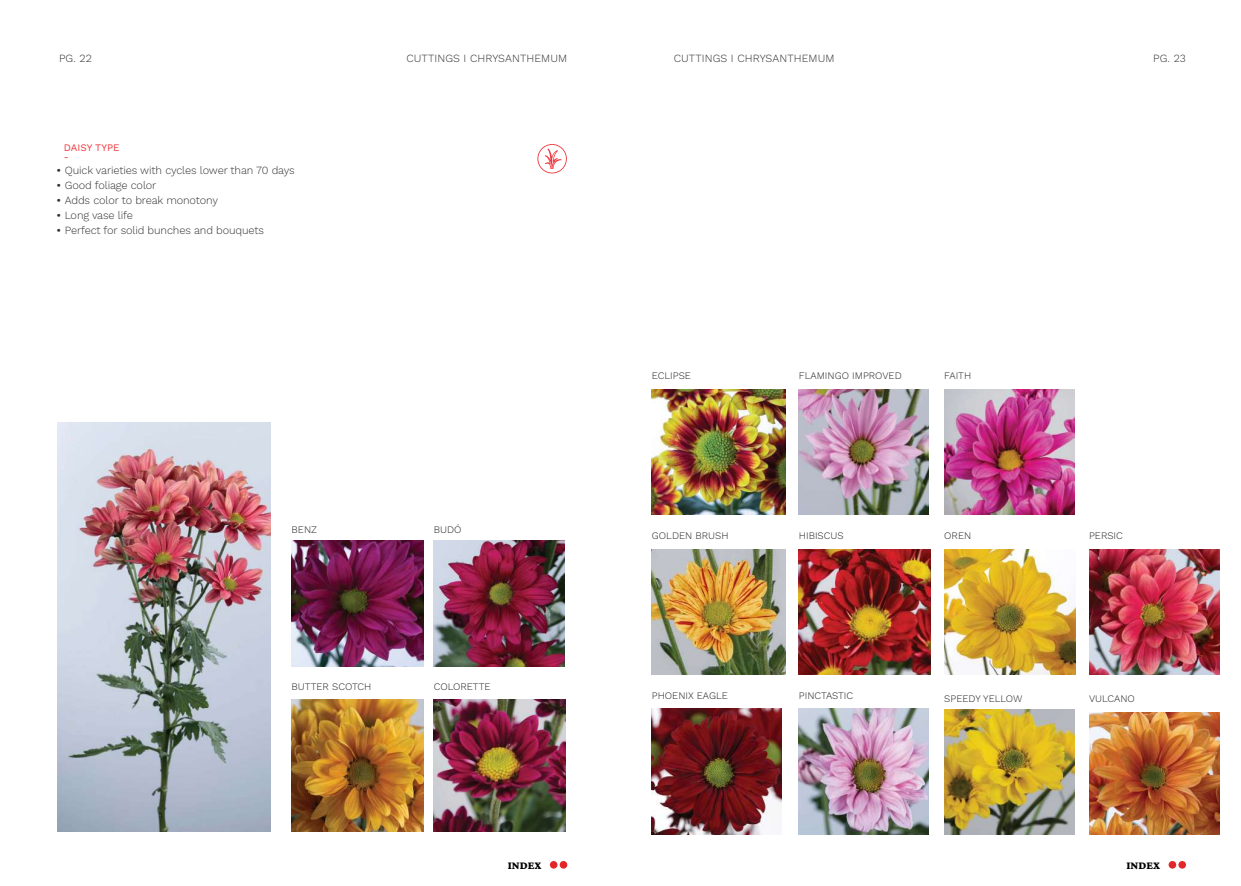
<style>
.page{position:relative;width:1241px;height:886px;background:#fff}
.page>*{position:absolute;margin:0;border:0;box-sizing:border-box;transform-origin:0 0}
.t1{font:11.25px "Crimson Pro";color:#000}
.t2{font:300 11px "Work Sans";letter-spacing:-.01em;color:#333132}
.t3{font:300 11px "Work Sans";letter-spacing:.01em;color:#333132}
.t4{font:300 10px "Work Sans";color:#231f20}
.t5{font:10px/10px "Work Sans";color:#ef383e}
.s1{font-weight:500}
</style>
<div class="page">
<div style="left:1168px;top:861px;width:7px;height:7px;background:#e32729;border-radius:50%"></div>
<div style="left:1178px;top:861px;width:7px;height:7px;background:#e32729;border-radius:50%"></div>
<div style="left:550px;top:861px;width:7px;height:7px;background:#e32729;border-radius:50%"></div>
<div style="left:559px;top:861px;width:8px;height:7px;background:#e32729;border-radius:50%"></div>
<svg style="left:537px;top:144px;width:29px;height:29px"></svg>
<img style="left:57px;top:423px;width:213px;height:408px">
<img style="left:291px;top:700px;width:132px;height:131px">
<img style="left:433px;top:700px;width:132px;height:131px">
<img style="left:433px;top:540px;width:132px;height:126px">
<img style="left:291px;top:540px;width:132px;height:126px">
<img style="left:798px;top:389px;width:130px;height:125px">
<img style="left:944px;top:389px;width:130px;height:125px">
<img style="left:652px;top:389px;width:132px;height:125px">
<img style="left:944px;top:549px;width:131px;height:125px">
<img style="left:798px;top:549px;width:131px;height:125px">
<img style="left:652px;top:709px;width:129px;height:125px">
<img style="left:1089px;top:712px;width:129px;height:122px">
<img style="left:1089px;top:549px;width:129px;height:125px">
<img style="left:652px;top:549px;width:132px;height:125px">
<img style="left:944px;top:709px;width:130px;height:125px">
<img style="left:798px;top:709px;width:130px;height:125px">
<p class="t2" style="left:59px;top:51px;width:34px">PG. 22</p>
<p class="t2" style="left:1153px;top:51px;width:34px">PG. 23</p>
<p class="t3" style="left:406px;top:51px;width:162px">CUTTINGS I CHRYSANTHEMUM</p>
<p class="t3" style="left:673px;top:51px;width:162px">CUTTINGS I CHRYSANTHEMUM</p>
<p class="t5" style="left:64px;top:143px;width:57px">DAISY TYPE -</p>
<p class="t2" style="left:57px;top:163px;width:239px"><span class="s1">•</span> Quick varieties with cycles lower than 70 days</p>
<p class="t2" style="left:57px;top:178px;width:101px"><span class="s1">•</span> Good foliage color</p>
<p class="t2" style="left:57px;top:193px;width:163px"><span class="s1">•</span> Adds color to break monotony</p>
<p class="t2" style="left:57px;top:208px;width:78px"><span class="s1">•</span> Long vase life</p>
<p class="t2" style="left:57px;top:223px;width:209px"><span class="s1">•</span> Perfect for solid bunches and bouquets</p>
<p class="t4" style="left:291px;top:524px;width:27px">BENZ</p>
<p class="t4" style="left:433px;top:524px;width:29px">BUDÓ</p>
<p class="t4" style="left:291px;top:680px;width:81px">BUTTER SCOTCH</p>
<p class="t4" style="left:433px;top:680px;width:58px">COLORETTE</p>
<p class="t4" style="left:652px;top:370px;width:41px">ECLIPSE</p>
<p class="t4" style="left:798px;top:370px;width:104px">FLAMINGO IMPROVED</p>
<p class="t4" style="left:944px;top:370px;width:28px">FAITH</p>
<p class="t4" style="left:652px;top:530px;width:78px">GOLDEN BRUSH</p>
<p class="t4" style="left:1088px;top:530px;width:35px">PERSIC</p>
<p class="t4" style="left:798px;top:530px;width:46px">HIBISCUS</p>
<p class="t4" style="left:944px;top:530px;width:28px">OREN</p>
<p class="t4" style="left:652px;top:690px;width:77px">PHOENIX EAGLE</p>
<p class="t4" style="left:1088px;top:693px;width:47px">VULCANO</p>
<p class="t4" style="left:798px;top:690px;width:56px">PINCTASTIC</p>
<p class="t4" style="left:944px;top:693px;width:80px">SPEEDY YELLOW</p>
<p class="t1" style="left:507px;top:858px;width:35px">INDEX</p>
<p class="t1" style="left:1126px;top:858px;width:35px">INDEX</p>
</div>
